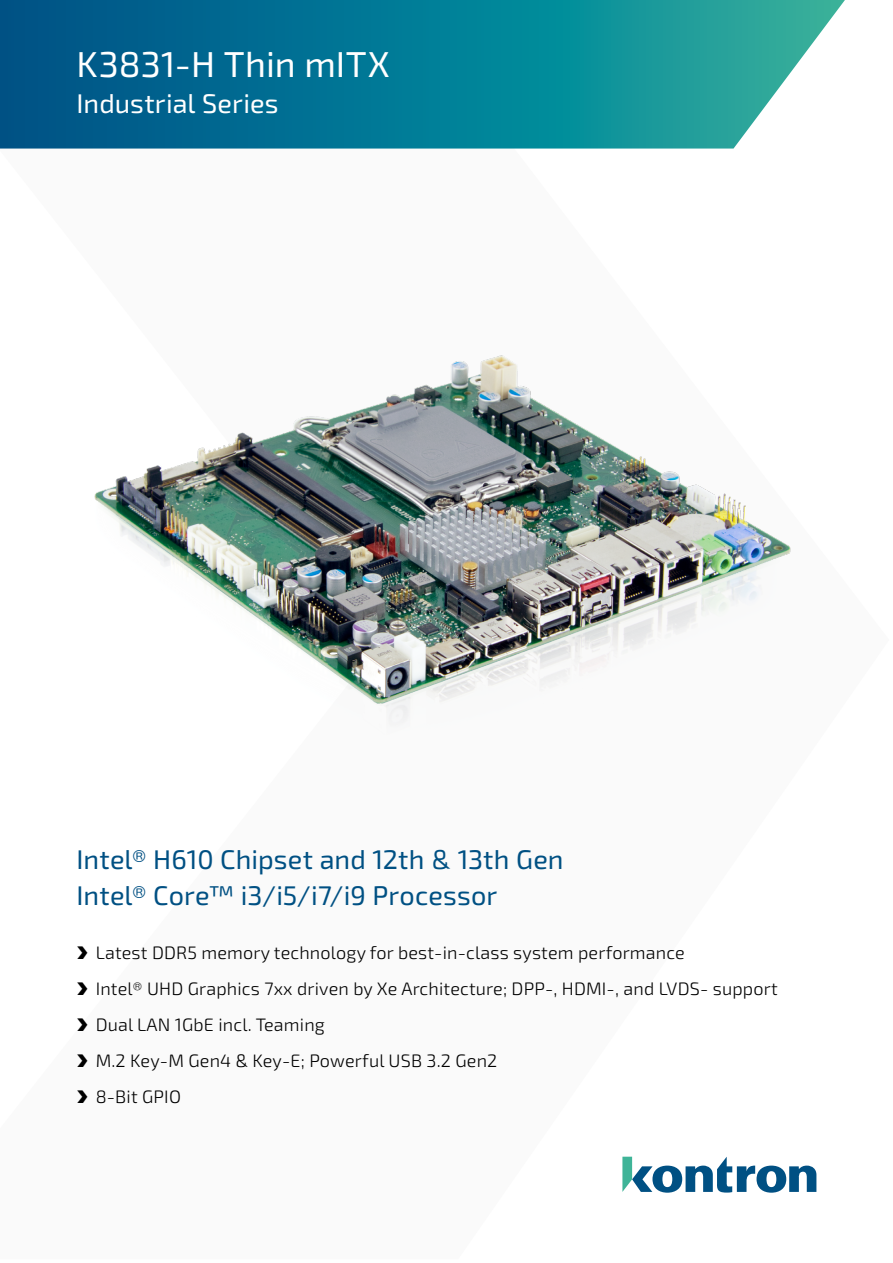
<style>
.page{position:relative;width:893px;height:1263px;background:#fff}
.page>*{position:absolute;margin:0;border:0;box-sizing:border-box;transform-origin:0 0}
.t1{font:36px "Sn T";letter-spacing:.005em;color:#fff}
.t2{font:27px/36px "Sn T";letter-spacing:.005em;color:#005083}
.t3{font:27px "Sn T";letter-spacing:.005em;color:#fff}
.t4{font:300 18px/36px "Sn T";letter-spacing:.01em;color:#000}
.s1{font-family:"Arrow";font-weight:400}
</style>
<div class="page">
<svg style="left:622px;top:1157px;width:194px;height:36px"></svg>
<svg style="left:0;top:0;width:845px;height:149px;background:#19849b"></svg>
<img style="left:94px;top:355px;width:697px;height:371px">
<h1 class="t1" style="left:77px;top:43px;width:315px">K3831-H Thin mITX</h1>
<h2 class="t3" style="left:77px;top:87px;width:204px">Industrial Series</h2>
<h2 class="t2" style="left:77px;top:842px;width:489px">Intel® H610 Chipset and 12th &amp; 13th Gen<br>Intel® Core™ i3/i5/i7/i9 Processor</h2>
<p class="t4" style="left:77px;top:935px;width:703px"><span class="s1">*</span> Latest DDR5 memory technology for best-in-class system performance<br><span class="s1">*</span> Intel® UHD Graphics 7xx driven by Xe Architecture; DPP-, HDMI-, and LVDS- support <span class="s1">*</span> Dual LAN 1GbE incl. Teaming<br><span class="s1">*</span> M.2 Key-M Gen4 &amp; Key-E; Powerful USB 3.2 Gen2<br><span class="s1">*</span> 8-Bit GPIO</p>
</div>
